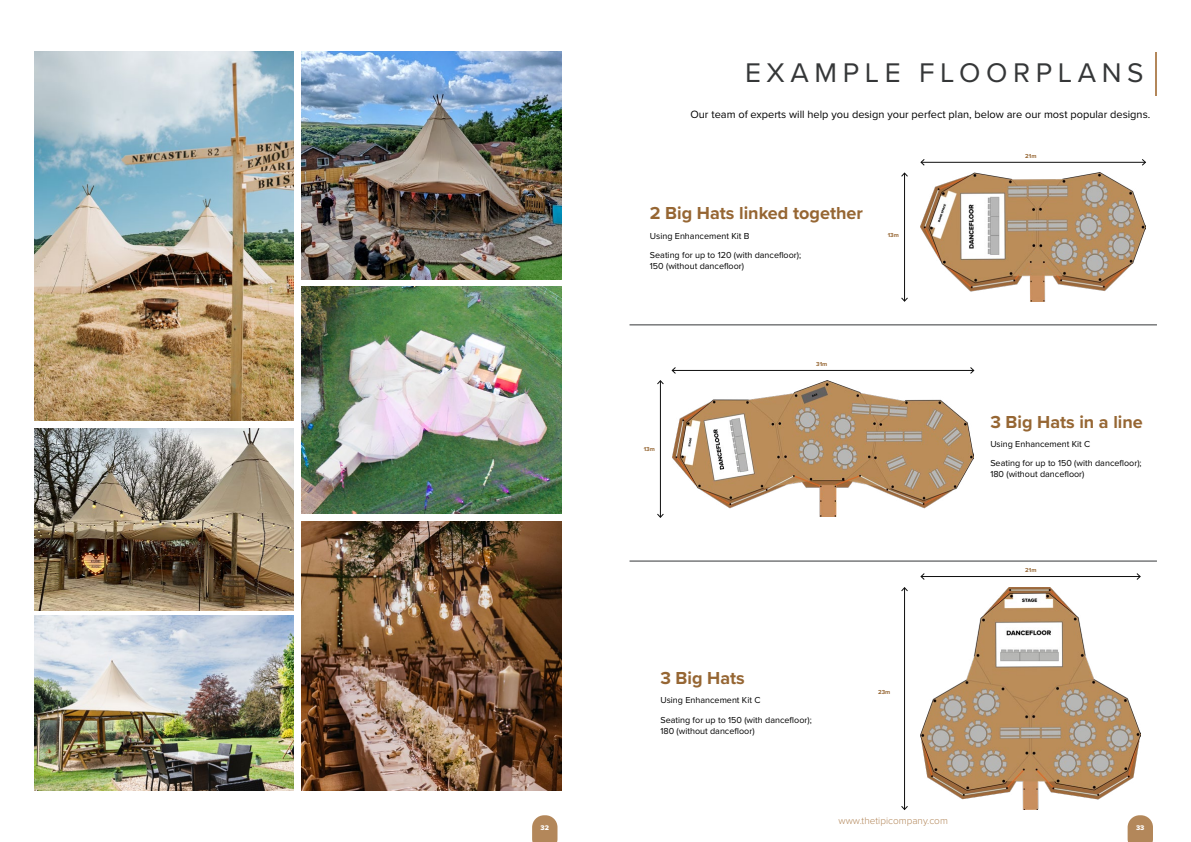
<style>
.page{position:relative;width:1191px;height:842px;background:#fff}
.page>*{position:absolute;margin:0;border:0;box-sizing:border-box;transform-origin:0 0}
.t1{font:28px "Proxima Nova";letter-spacing:.2em;color:#353738}
.t2{font:700 18px "Proxima Nova";color:#966633}
.t3{font:11px "Proxima Nova";color:#000}
.t4{font:300 10px "Proxima Nova";color:#b3875a}
.t5{font:9px/19.3px "Proxima Nova";color:#000}
.t6{font:7px "Proxima Nova Extrabld";color:#fff}
.t7{font:700 6px "Proxima Nova";color:#966633}
</style>
<div class="page">
<img style="left:34px;top:52px;width:259px;height:369px">
<img style="left:302px;top:51px;width:259px;height:228px">
<img style="left:34px;top:428px;width:259px;height:183px">
<img style="left:302px;top:287px;width:259px;height:227px">
<img style="left:302px;top:522px;width:259px;height:269px">
<img style="left:34px;top:616px;width:259px;height:175px">
<hr style="left:629px;top:560px;width:528px;height:1px;background:#353738">
<hr style="left:629px;top:324px;width:528px;height:1px;background:#353738">
<img style="left:921px;top:173px;width:224px;height:128px">
<img style="left:921px;top:587px;width:219px;height:223px">
<img style="left:672px;top:381px;width:302px;height:135px">
<hr style="left:921px;top:162px;width:224px;height:1px;background:#0e0e0e">
<svg style="left:920px;top:159px;width:4px;height:7px"></svg>
<svg style="left:1141px;top:159px;width:4px;height:7px"></svg>
<hr style="left:904px;top:173px;width:1px;height:128px;background:#0e0e0e">
<svg style="left:901px;top:173px;width:7px;height:4px"></svg>
<hr style="left:672px;top:370px;width:301px;height:1px;background:#0e0e0e">
<svg style="left:672px;top:367px;width:4px;height:7px"></svg>
<svg style="left:970px;top:367px;width:4px;height:7px"></svg>
<hr style="left:660px;top:381px;width:1px;height:136px;background:#0e0e0e">
<svg style="left:657px;top:380px;width:7px;height:4px"></svg>
<svg style="left:657px;top:514px;width:7px;height:4px"></svg>
<hr style="left:921px;top:576px;width:219px;height:1px;background:#0e0e0e">
<svg style="left:920px;top:573px;width:4px;height:7px"></svg>
<svg style="left:1136px;top:573px;width:4px;height:7px"></svg>
<hr style="left:904px;top:588px;width:1px;height:221px;background:#0e0e0e">
<svg style="left:901px;top:587px;width:7px;height:4px"></svg>
<svg style="left:901px;top:806px;width:7px;height:4px"></svg>
<hr style="left:1155px;top:52px;width:2px;height:43px;background:#b3875a">
<svg style="left:532px;top:815px;width:25px;height:27px"></svg>
<svg style="left:1127px;top:815px;width:26px;height:27px"></svg>
<h1 class="t1" style="left:745px;top:51px;width:400px">EXAMPLE FLOORPLANS</h1>
<p class="t3" style="left:690px;top:106px;width:461px">Our team of experts will help you design your perfect plan, below are our most popular designs.</p>
<h2 class="t2" style="left:650px;top:200px;width:214px">2 Big Hats linked together</h2>
<p class="t5" style="left:650px;top:226px;width:153px">Using Enhancement Kit B<br>Seating for up to 120 (with dancefloor);</p>
<p class="t5" style="left:650px;top:256px;width:96px">150 (without dancefloor)</p>
<p class="t7" style="left:887px;top:231px;width:13px">13m</p>
<p class="t7" style="left:644px;top:444px;width:13px">13m</p>
<p class="t7" style="left:816px;top:359px;width:13px">31m</p>
<h2 class="t2" style="left:660px;top:665px;width:86px">3 Big Hats</h2>
<p class="t5" style="left:660px;top:690px;width:153px">Using Enhancement Kit C<br>Seating for up to 150 (with dancefloor);</p>
<p class="t5" style="left:660px;top:720px;width:96px">180 (without dancefloor)</p>
<p class="t7" style="left:878px;top:687px;width:14px">23m</p>
<p class="t7" style="left:1025px;top:151px;width:13px">21m</p>
<h2 class="t2" style="left:990px;top:408px;width:154px">3 Big Hats in a line</h2>
<p class="t5" style="left:990px;top:434px;width:153px">Using Enhancement Kit C<br>Seating for up to 150 (with dancefloor);</p>
<p class="t5" style="left:990px;top:464px;width:96px">180 (without dancefloor)</p>
<p class="t7" style="left:1025px;top:565px;width:13px">21m</p>
<p class="t4" style="left:838px;top:813px;width:111px">www.thetipicompany.com</p>
<p class="t6" style="left:540px;top:823px;width:10px">32</p>
<p class="t6" style="left:1136px;top:823px;width:10px">33</p>
</div>
